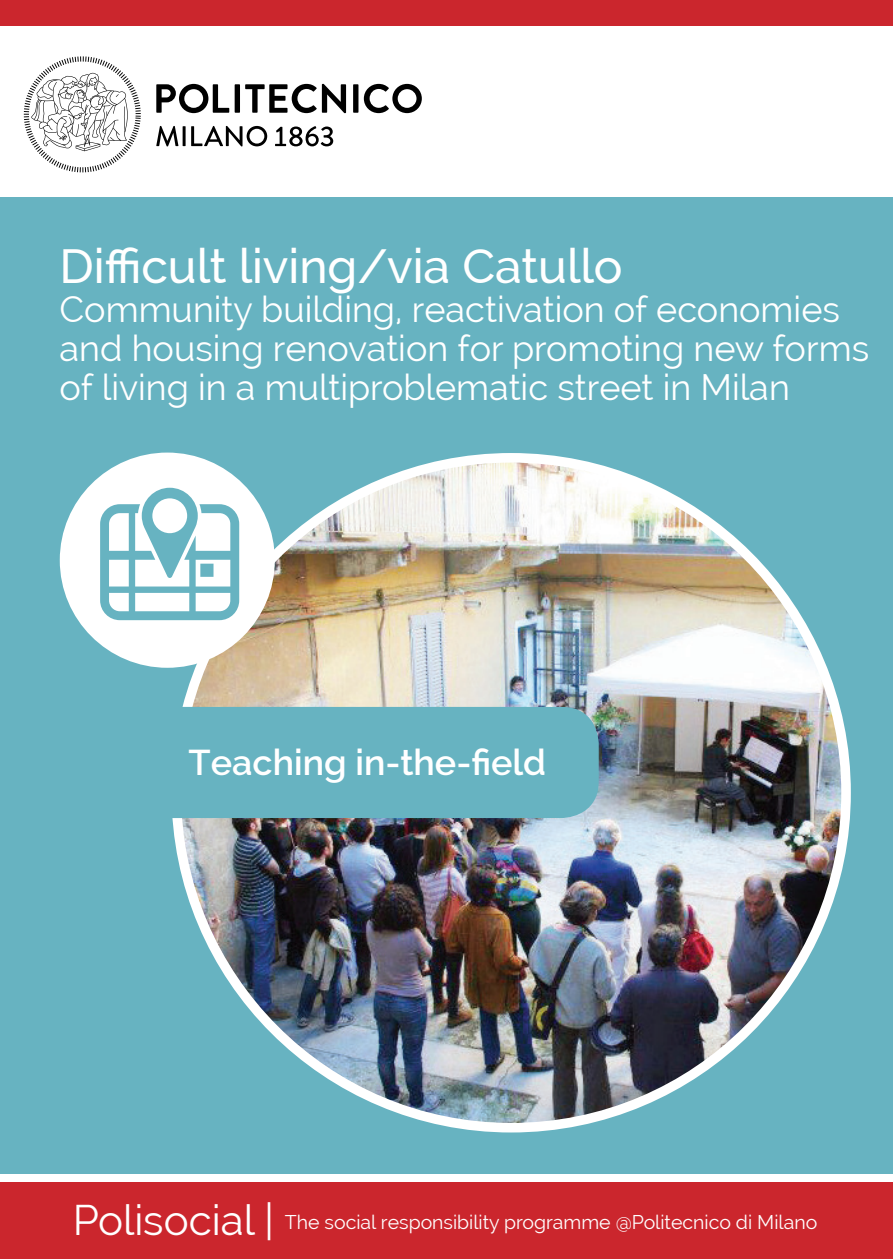
<style>
.page{position:relative;width:893px;height:1259px;background:#fff}
.page>*{position:absolute;margin:0;border:0;box-sizing:border-box;transform-origin:0 0}
.t1{font:500 48px "Raleway";color:#fff}
.t2{font:36px/39px "Raleway";color:#fff}
.t3{font:600 36px "Raleway";color:#fff}
.t4{font:19.5px "Raleway";color:#fff}
.s1{font-size:42px}
</style>
<div class="page">
<div style="left:0;top:198px;width:893px;height:976px;background:#67b3c1"></div>
<div style="left:0;top:1182px;width:893px;height:77px;background:#cb262d"></div>
<div style="left:0;top:0;width:893px;height:26px;background:#cb262d"></div>
<img style="left:176px;top:458px;width:670px;height:669px;border-radius:335px">
<div style="left:76px;top:707px;width:523px;height:111px;background:#67b3c1;border-radius:37px"></div>
<div style="left:60px;top:452px;width:215px;height:216px;background:#fff;border-radius:50%"></div>
<svg style="left:100px;top:488px;width:139px;height:132px"></svg>
<svg style="left:24px;top:56px;width:117px;height:116px"></svg>
<svg style="left:156px;top:126px;width:177px;height:20px"></svg>
<svg style="left:156px;top:84px;width:266px;height:29px"></svg>
<h1 class="t1" style="left:60px;top:238px;width:564px">Difficult living/via Catullo</h1>
<p class="t2" style="left:60px;top:289px;width:811px">Community building, reactivation of economies and housing renovation for promoting new forms of living in a multiproblematic street in Milan</p>
<p class="t3" style="left:189px;top:741px;width:359px">Teaching in-the-field</p>
<p class="t4" style="left:73px;top:1210px;width:746px"><span class="s1">Polisocial |</span> The social responsibility programme @Politecnico di Milano</p>
</div>
